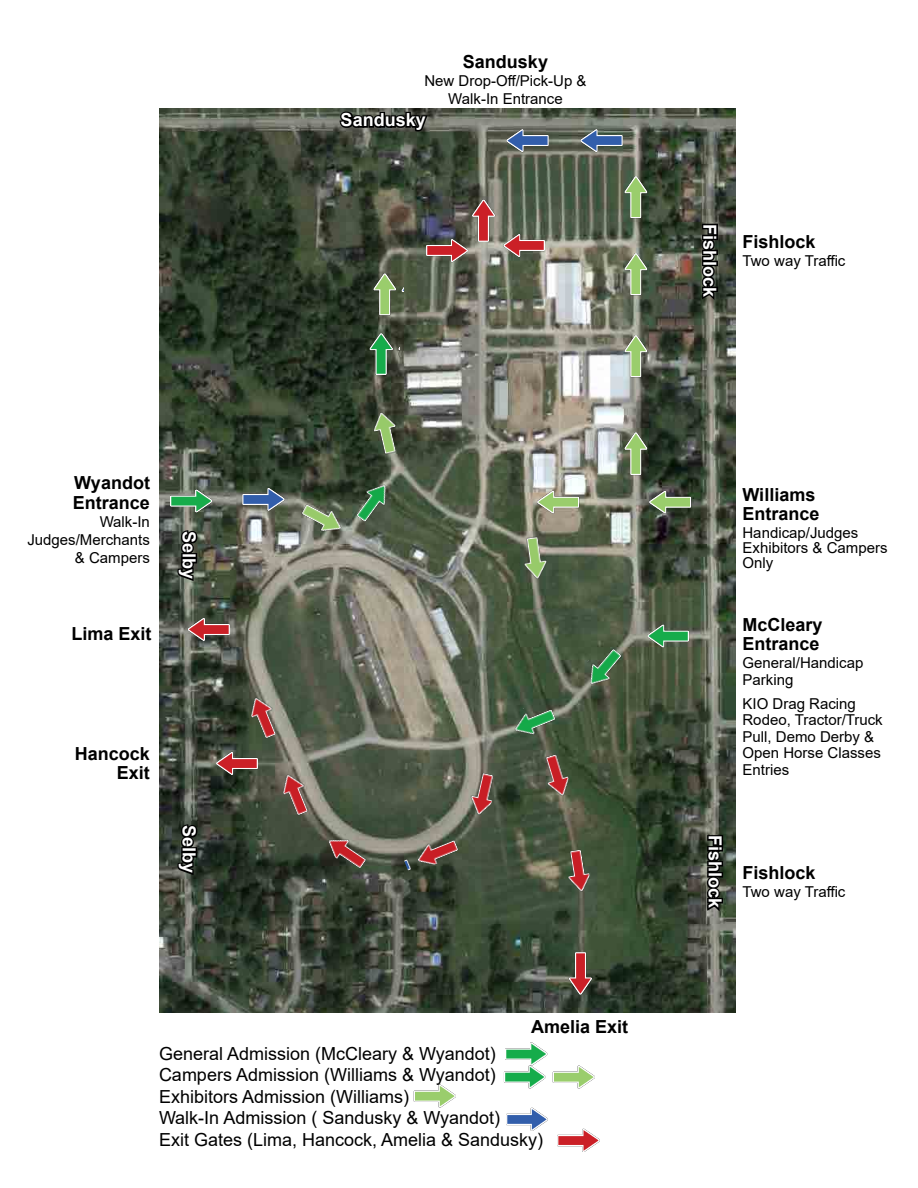
<style>
.page{position:relative;width:918px;height:1188px;background:#fff}
.page>*{position:absolute;margin:0;border:0;box-sizing:border-box;transform-origin:0 0}
.t1{font:18px/21.6px "Arial";color:#000}
.t2{font:700 18px/19.5px "Arial";color:#000}
.t3{font:700 18px "Arial";color:#fff}
.t4{font:15px/16.5px "Arial";color:#000}
</style>
<div class="page">
<img style="left:160px;top:108px;width:576px;height:905px">
<svg style="left:338px;top:108px;width:92px;height:25px;background:#2c2e29"></svg>
<svg style="left:700px;top:222px;width:19px;height:81px;background:#1e211b"></svg>
<img style="left:640px;top:621px;width:50px;height:29px">
<img style="left:170px;top:486px;width:50px;height:28px">
<svg style="left:705px;top:834px;width:20px;height:81px;background:#242721"></svg>
<img style="left:573px;top:641px;width:54px;height:57px">
<img style="left:501px;top:699px;width:57px;height:45px">
<img style="left:292px;top:491px;width:58px;height:49px">
<img style="left:348px;top:469px;width:52px;height:57px">
<img style="left:365px;top:404px;width:38px;height:54px">
<img style="left:535px;top:750px;width:40px;height:56px">
<img style="left:560px;top:846px;width:33px;height:54px">
<img style="left:567px;top:950px;width:25px;height:51px">
<img style="left:462px;top:768px;width:36px;height:55px">
<img style="left:400px;top:830px;width:62px;height:45px">
<img style="left:317px;top:824px;width:56px;height:49px">
<img style="left:275px;top:762px;width:42px;height:57px">
<img style="left:210px;top:749px;width:51px;height:26px">
<img style="left:182px;top:616px;width:51px;height:25px">
<img style="left:243px;top:685px;width:42px;height:57px">
<img style="left:506px;top:127px;width:46px;height:28px">
<img style="left:368px;top:330px;width:32px;height:49px">
<img style="left:423px;top:239px;width:49px;height:26px">
<img style="left:503px;top:234px;width:45px;height:26px">
<img style="left:472px;top:198px;width:25px;height:46px">
<img style="left:644px;top:487px;width:51px;height:28px">
<img style="left:622px;top:428px;width:29px;height:50px">
<img style="left:622px;top:331px;width:29px;height:50px">
<img style="left:622px;top:248px;width:29px;height:51px">
<img style="left:622px;top:171px;width:29px;height:51px">
<svg style="left:176px;top:823px;width:24px;height:54px"></svg>
<svg style="left:176px;top:528px;width:24px;height:55px"></svg>
<img style="left:239px;top:486px;width:47px;height:27px">
<img style="left:505px;top:1042px;width:43px;height:20px">
<img style="left:503px;top:1062px;width:43px;height:27px">
<img style="left:552px;top:1065px;width:43px;height:24px">
<img style="left:413px;top:1084px;width:43px;height:24px">
<img style="left:506px;top:1107px;width:42px;height:24px">
<img style="left:557px;top:1128px;width:43px;height:24px">
<img style="left:580px;top:127px;width:46px;height:28px">
<img style="left:533px;top:487px;width:50px;height:29px">
<img style="left:515px;top:532px;width:35px;height:54px">
<img style="left:371px;top:271px;width:32px;height:49px">
<p class="t2" style="left:463px;top:52px;width:87px">Sandusky</p>
<p class="t4" style="left:424px;top:72px;width:164px;line-height:18px;text-align:center">New Drop-Off/Pick-Up &amp;<br>Walk-In Entrance</p>
<p class="t2" style="left:73px;top:473px;width:79px">Wyandot<br>Entrance</p>
<p class="t4" style="left:27px;top:512px;width:124px;line-height:18px;text-align:right">Walk-In<br>Judges/Merchants &amp; Campers</p>
<p class="t2" style="left:71px;top:624px;width:82px">Lima Exit</p>
<p class="t3" style="left:202px;top:531px;width:50px;rotate:90deg">Selby</p>
<p class="t2" style="left:75px;top:744px;width:77px;text-align:right">Hancock<br>Exit</p>
<p class="t3" style="left:202px;top:825px;width:50px;rotate:90deg">Selby</p>
<p class="t3" style="left:341px;top:107px;width:87px">Sandusky</p>
<p class="t2" style="left:531px;top:1017px;width:99px">Amelia Exit</p>
<p class="t1" style="left:159px;top:1042px;width:386px">General Admission (McCleary &amp; Wyandot)<br>Campers Admission (Williams &amp; Wyandot)<br>Exhibitors Admission (Williams)<br>Walk-In Admission ( Sandusky &amp; Wyandot)<br>Exit Gates (Lima, Hancock, Amelia &amp; Sandusky)</p>
<p class="t3" style="left:723px;top:224px;width:75px;rotate:90deg">Fishlock</p>
<p class="t2" style="left:742px;top:232px;width:75px">Fishlock</p>
<p class="t4" style="left:742px;top:252px;width:104px">Two way Traffic</p>
<p class="t2" style="left:742px;top:485px;width:79px">Williams<br>Entrance</p>
<p class="t4" style="left:742px;top:526px;width:147px;line-height:15px">Handicap/Judges<br>Exhibitors &amp; Campers<br>Only</p>
<p class="t2" style="left:742px;top:615px;width:82px">McCleary<br>Entrance</p>
<p class="t4" style="left:742px;top:655px;width:122px">General/Handicap<br>Parking</p>
<p class="t4" style="left:742px;top:695px;width:142px">KIO Drag Racing<br>Rodeo, Tractor/Truck<br>Pull, Demo Derby &amp;<br>Open Horse Classes<br>Entries</p>
<p class="t3" style="left:728px;top:835px;width:75px;rotate:90deg">Fishlock</p>
<p class="t2" style="left:742px;top:863px;width:75px">Fishlock</p>
<p class="t4" style="left:742px;top:883px;width:104px">Two way Traffic</p>
</div>
